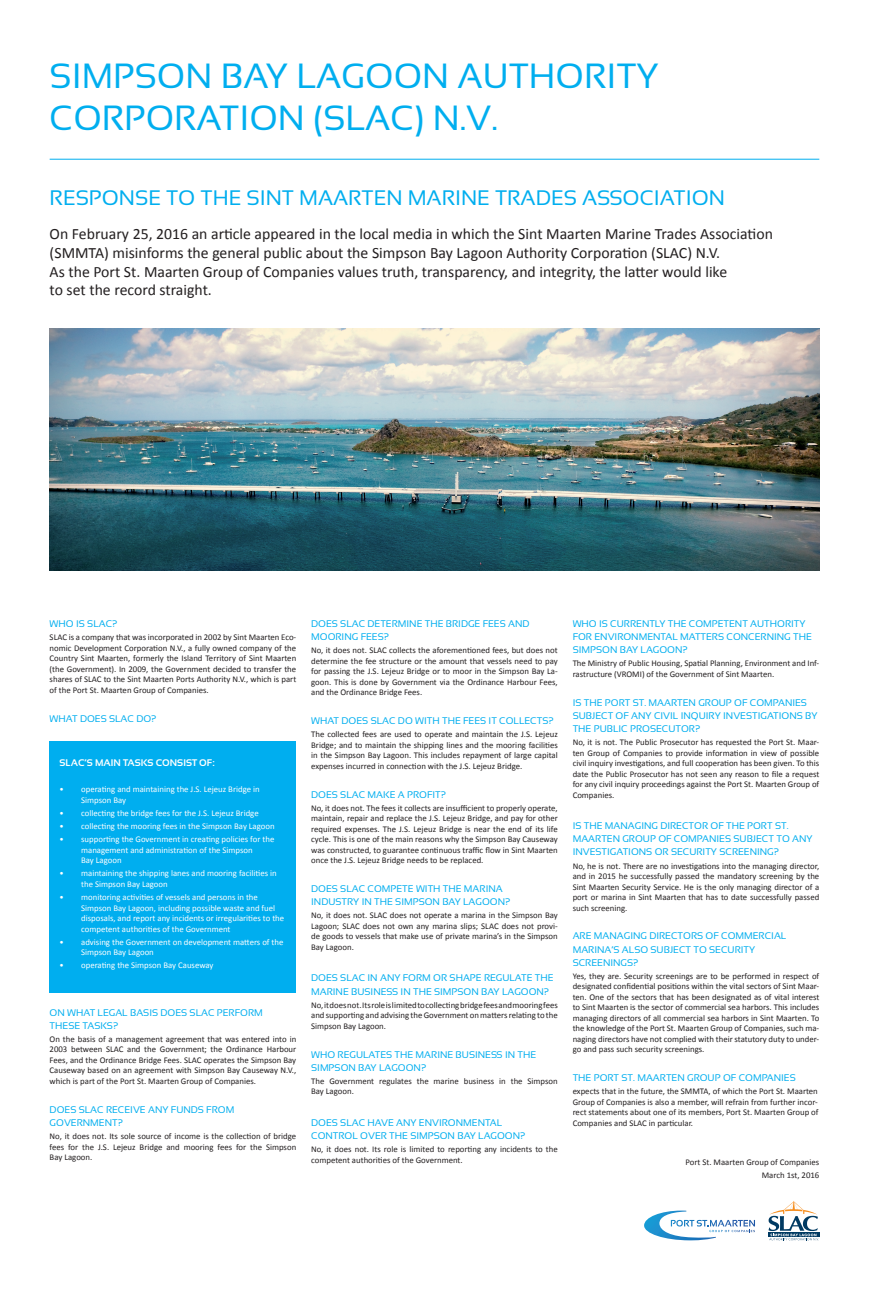
<style>
.page{position:relative;width:869px;height:1290px;background:#fff}
.page>*{position:absolute;margin:0;border:0;box-sizing:border-box;transform-origin:0 0}
.t1{font:35px/42px "Sansation";color:#00aeef}
.t2{font:21px "Sansation";color:#00aeef}
.t3{font:15.75px/18.9px "Calibri";color:#231f20}
.t4{font:9.62px/13.1px "Sansation";color:#00aeef}
.t5{font:700 9.62px "Sansation";color:#fff}
.t6{font:8.75px/10.5px "Calibri";color:#231f20;text-align:justify}
.t7{font:8.75px/10.5px "Calibri";color:#fff}
</style>
<div class="page">
<div style="left:50px;top:741px;width:246px;height:251px;background:#00aeef"></div>
<hr style="left:50px;top:159px;width:769px;height:1px;background:#00aeef">
<img style="left:50px;top:329px;width:769px;height:241px">
<svg style="left:644px;top:1210px;width:110px;height:30px"></svg>
<svg style="left:768px;top:1201px;width:51px;height:40px"></svg>
<h1 class="t1" style="left:50px;top:54px;width:610px">SIMPSON BAY LAGOON AUTHORITY<br>CORPORATION (SLAC) N.V.</h1>
<h2 class="t2" style="left:50px;top:186px;width:676px">RESPONSE TO THE SINT MAARTEN MARINE TRADES ASSOCIATION</h2>
<p class="t3" style="left:50px;top:223px;width:724px">On February 25, 2016 an article appeared in the local media in which the Sint Maarten Marine Trades Association (SMMTA) misinforms the general public about the Simpson Bay Lagoon Authority Corporation (SLAC) N.V.<br>As the Port St. Maarten Group of Companies values truth, transparency, and integrity, the latter would like<br>to set the record straight.</p>
<p class="t4" style="left:50px;top:617px;width:69px">WHO IS SLAC?</p>
<p class="t6" style="left:50px;top:632px;width:248px">SLAC is a company that was incorporated in 2002 by Sint Maarten Eco&shy;nomic Development Corporation N.V., a fully owned company of the Country Sint Maarten, formerly the Island Territory of Sint Maarten (the Government). In 2009, the Government decided to transfer the shares of SLAC to the Sint Maarten Ports Authority N.V., which is part of the Port St. Maarten Group of Companies.</p>
<p class="t4" style="left:50px;top:712px;width:108px">WHAT DOES SLAC DO?</p>
<p class="t5" style="left:60px;top:757px;width:156px">SLAC’S MAIN TASKS CONSIST OF:</p>
<p class="t7" style="left:81px;top:784px;width:180px;text-indent:-22px">• operating and maintaining the J.S. Lejeuz Bridge in<br>Simpson Bay</p>
<p class="t7" style="left:60px;top:807px;width:200px">• collecting the bridge fees for the J.S. Lejeuz Bridge</p>
<p class="t7" style="left:60px;top:821px;width:216px">• collecting the mooring fees in the Simpson Bay Lagoon</p>
<p class="t7" style="left:81px;top:834px;width:194px;text-indent:-22px">• supporting the Government in creating policies for the management and administration of the Simpson<br>Bay Lagoon</p>
<p class="t7" style="left:81px;top:868px;width:197px;text-indent:-22px">• maintaining the shipping lanes and mooring facilities in the Simpson Bay Lagoon</p>
<p class="t7" style="left:81px;top:891px;width:204px;text-indent:-22px">• monitoring activities of vessels and persons in the Simpson Bay Lagoon, including possible waste and fuel disposals, and report any incidents or irregularities to the competent authorities of the Government</p>
<p class="t7" style="left:81px;top:936px;width:204px;text-indent:-22px">• advising the Government on development matters of the<br>Simpson Bay Lagoon</p>
<p class="t7" style="left:60px;top:960px;width:155px">• operating the Simpson Bay Causeway</p>
<p class="t4" style="left:50px;top:1006px;width:214px">ON WHAT LEGAL BASIS DOES SLAC PERFORM<br>THESE TASKS?</p>
<p class="t6" style="left:50px;top:1033px;width:248px">On the basis of a management agreement that was entered into in 2003 between SLAC and the Government; the Ordinance Harbour Fees, and the Ordinance Bridge Fees. SLAC operates the Simpson Bay Causeway based on an agreement with Simpson Bay Causeway N.V., which is part of the Port St. Maarten Group of Companies.</p>
<p class="t4" style="left:50px;top:1103px;width:186px">DOES SLAC RECEIVE ANY FUNDS FROM<br>GOVERNMENT?</p>
<p class="t6" style="left:50px;top:1130px;width:248px">No, it does not. Its sole source of income is the collection of bridge fees for the J.S. Lejeuz Bridge and mooring fees for the Simpson Bay Lagoon.</p>
<p class="t4" style="left:311px;top:617px;width:220px">DOES SLAC DETERMINE THE BRIDGE FEES AND<br>MOORING FEES?</p>
<p class="t6" style="left:311px;top:645px;width:248px">No, it does not. SLAC collects the aforementioned fees, but does not determine the fee structure or the amount that vessels need to pay for passing the J.S. Lejeuz Bridge or to moor in the Simpson Bay La&shy;goon. This is done by Government via the Ordinance Harbour Fees, and the Ordinance Bridge Fees.</p>
<p class="t4" style="left:311px;top:714px;width:244px">WHAT DOES SLAC DO WITH THE FEES IT COLLECTS?</p>
<p class="t6" style="left:311px;top:729px;width:248px">The collected fees are used to operate and maintain the J.S. Lejeuz Bridge; and to maintain the shipping lines and the mooring facilities in the Simpson Bay Lagoon. This includes repayment of large capital expenses incurred in connection with the J.S. Lejeuz Bridge.</p>
<p class="t4" style="left:311px;top:788px;width:136px">DOES SLAC MAKE A PROFIT?</p>
<p class="t6" style="left:311px;top:802px;width:248px">No, it does not. The fees it collects are insufficient to properly operate, maintain, repair and replace the J.S. Lejeuz Bridge, and pay for other required expenses. The J.S. Lejeuz Bridge is near the end of its life cycle. This is one of the main reasons why the Simpson Bay Causeway was constructed, to guarantee continuous traffic flow in Sint Maarten once the J.S. Lejeuz Bridge needs to be replaced.</p>
<p class="t4" style="left:311px;top:882px;width:201px">DOES SLAC COMPETE WITH THE MARINA<br>INDUSTRY IN THE SIMPSON BAY LAGOON?</p>
<p class="t6" style="left:311px;top:910px;width:248px">No, it does not. SLAC does not operate a marina in the Simpson Bay Lagoon; SLAC does not own any marina slips; SLAC does not provi&shy;de goods to vessels that make use of private marina’s in the Simpson Bay Lagoon.</p>
<p class="t4" style="left:311px;top:971px;width:244px">DOES SLAC IN ANY FORM OR SHAPE REGULATE THE<br>MARINE BUSINESS IN THE SIMPSON BAY LAGOON?</p>
<p class="t6" style="left:311px;top:999px;width:248px">No, it does not. Its role is limited to collecting bridge fees and mooring fees and supporting and advising the Government on matters relating to the Simpson Bay Lagoon.</p>
<p class="t4" style="left:311px;top:1048px;width:226px">WHO REGULATES THE MARINE BUSINESS IN THE<br>SIMPSON BAY LAGOON?</p>
<p class="t6" style="left:311px;top:1075px;width:248px">The Government regulates the marine business in the Simpson<br>Bay Lagoon.</p>
<p class="t4" style="left:311px;top:1116px;width:216px">DOES SLAC HAVE ANY ENVIRONMENTAL<br>CONTROL OVER THE SIMPSON BAY LAGOON?</p>
<p class="t6" style="left:311px;top:1143px;width:248px">No, it does not. Its role is limited to reporting any incidents to the competent authorities of the Government.</p>
<p class="t4" style="left:572px;top:617px;width:240px">WHO IS CURRENTLY THE COMPETENT AUTHORITY<br>FOR ENVIRONMENTAL MATTERS CONCERNING THE<br>SIMPSON BAY LAGOON?</p>
<p class="t6" style="left:572px;top:658px;width:248px">The Ministry of Public Housing, Spatial Planning, Environment and Inf&shy;rastructure (VROMI) of the Government of Sint Maarten.</p>
<p class="t4" style="left:572px;top:696px;width:246px">IS THE PORT ST. MAARTEN GROUP OF COMPANIES<br>SUBJECT OF ANY CIVIL INQUIRY INVESTIGATIONS BY<br>THE PUBLIC PROSECUTOR?</p>
<p class="t6" style="left:572px;top:737px;width:248px">No, it is not. The Public Prosecutor has requested the Port St. Maar&shy;ten Group of Companies to provide information in view of possible civil inquiry investigations, and full cooperation has been given. To this date the Public Prosecutor has not seen any reason to file a request for any civil inquiry proceedings against the Port St. Maarten Group of Companies.</p>
<p class="t4" style="left:572px;top:819px;width:241px">IS THE MANAGING DIRECTOR OF THE PORT ST.<br>MAARTEN GROUP OF COMPANIES SUBJECT TO ANY<br>INVESTIGATIONS OR SECURITY SCREENING?</p>
<p class="t6" style="left:572px;top:860px;width:248px">No, he is not. There are no investigations into the managing director, and in 2015 he successfully passed the mandatory screening by the Sint Maarten Security Service. He is the only managing director of a port or marina in Sint Maarten that has to date successfully passed such screening.</p>
<p class="t4" style="left:572px;top:929px;width:215px">ARE MANAGING DIRECTORS OF COMMERCIAL<br>MARINA’S ALSO SUBJECT TO SECURITY<br>SCREENINGS?</p>
<p class="t6" style="left:572px;top:970px;width:248px">Yes, they are. Security screenings are to be performed in respect of designated confidential positions within the vital sectors of Sint Maar&shy;ten. One of the sectors that has been designated as of vital interest to Sint Maarten is the sector of commercial sea harbors. This includes managing directors of all commercial sea harbors in Sint Maarten. To the knowledge of the Port St. Maarten Group of Companies, such ma&shy;naging directors have not complied with their statutory duty to under&shy;go and pass such security screenings.</p>
<p class="t4" style="left:572px;top:1071px;width:224px">THE PORT ST. MAARTEN GROUP OF COMPANIES</p>
<p class="t6" style="left:572px;top:1086px;width:247px">expects that in the future, the SMMTA, of which the Port St. Maarten Group of Companies is also a member, will refrain from further incor&shy;rect statements about one of its members, Port St. Maarten Group of Companies and SLAC in particular.</p>
<p class="t6" style="left:685px;top:1155px;width:135px;line-height:13.1px;text-align:right">Port St. Maarten Group of Companies<br>March 1st, 2016</p>
</div>
